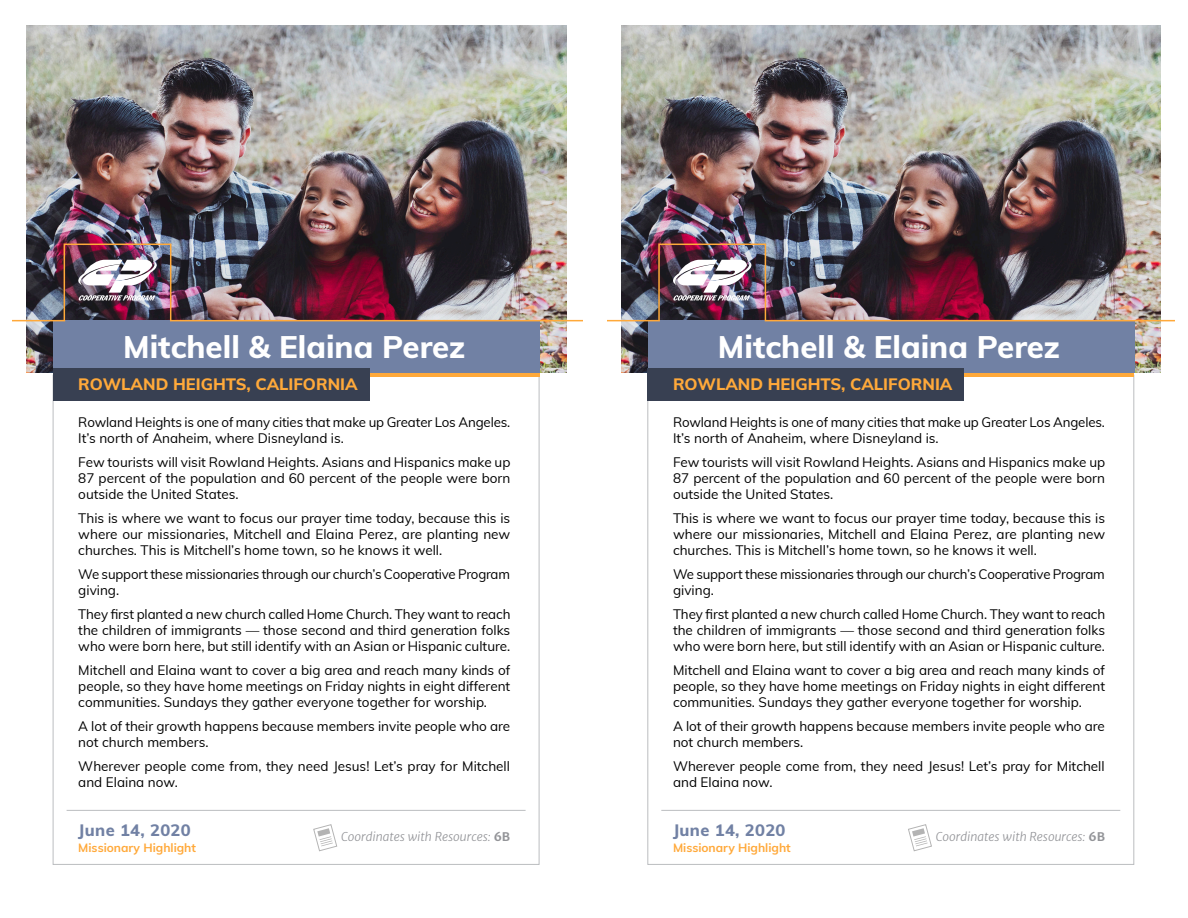
<style>
.page{position:relative;width:1188px;height:918px;background:#fff}
.page>*{position:absolute;margin:0;border:0;box-sizing:border-box;transform-origin:0 0}
.t1{font:800 31.2px "Muli";color:#fff}
.t2{font:800 16.5px "Muli";color:#ffa93a}
.t3{font:800 16.5px "Muli";letter-spacing:.02em;color:#7181a4}
.t4{font:13.5px/16.2px "Muli";color:#000}
.t5{font:italic 300 12px "Merriweather Sans";color:#939498}
.t6{font:700 12px "Muli";color:#ffa93a}
.s1{font-weight:700;font-style:normal}
</style>
<div class="page">
<img style="left:27px;top:26px;width:539px;height:347px">
<div style="left:64px;top:244px;width:107px;height:89px;border:2px solid #ffa93a"></div>
<div style="left:53px;top:321px;width:486px;height:52px;background:#7181a4"></div>
<hr style="left:53px;top:373px;width:486px;height:4px;background:#ffa93a">
<div style="left:53px;top:368px;width:317px;height:32px;background:#384052"></div>
<img style="left:78px;top:260px;width:79px;height:41px">
<hr style="left:67px;top:810px;width:459px;height:1px;background:#bbbdc0">
<svg style="left:313px;top:824px;width:25px;height:28px"></svg>
<hr style="left:13px;top:320px;width:52px;height:1px;background:#ffa93a">
<hr style="left:170px;top:320px;width:412px;height:1px;background:#ffa93a">
<img style="left:621px;top:26px;width:540px;height:347px">
<div style="left:658px;top:244px;width:108px;height:89px;border:2px solid #ffa93a"></div>
<div style="left:648px;top:321px;width:486px;height:52px;background:#7181a4"></div>
<hr style="left:647px;top:373px;width:487px;height:4px;background:#ffa93a">
<div style="left:647px;top:368px;width:317px;height:32px;background:#384052"></div>
<img style="left:673px;top:260px;width:79px;height:41px">
<hr style="left:661px;top:810px;width:459px;height:1px;background:#bbbdc0">
<svg style="left:908px;top:824px;width:24px;height:28px"></svg>
<hr style="left:608px;top:320px;width:52px;height:1px;background:#ffa93a">
<hr style="left:765px;top:320px;width:409px;height:1px;background:#ffa93a">
<p class="t1" style="left:123px;top:324px;width:344px">Mitchell &amp; Elaina Perez</p>
<p class="t2" style="left:78px;top:372px;width:281px">ROWLAND HEIGHTS, CALIFORNIA</p>
<p class="t4" style="left:78px;top:413px;width:433px">Rowland Heights is one of many cities that make up Greater Los Angeles.<br>It’s north of Anaheim, where Disneyland is.</p>
<p class="t4" style="left:78px;top:453px;width:434px;text-align:justify">Few tourists will visit Rowland Heights. Asians and Hispanics make up 87 percent of the population and 60 percent of the people were born outside the United States.</p>
<p class="t4" style="left:78px;top:509px;width:434px;text-align:justify">This is where we want to focus our prayer time today, because this is where our missionaries, Mitchell and Elaina Perez, are planting new churches. This is Mitchell’s home town, so he knows it well.</p>
<p class="t4" style="left:78px;top:565px;width:433px">We support these missionaries through our church’s Cooperative Program giving.</p>
<p class="t4" style="left:78px;top:605px;width:434px;text-align:justify">They first planted a new church called Home Church. They want to reach the children of immigrants — those second and third generation folks who were born here, but still identify with an Asian or Hispanic culture.</p>
<p class="t4" style="left:78px;top:661px;width:434px;text-align:justify">Mitchell and Elaina want to cover a big area and reach many kinds of people, so they have home meetings on Friday nights in eight different communities. Sundays they gather everyone together for worship.</p>
<p class="t4" style="left:78px;top:718px;width:433px">A lot of their growth happens because members invite people who are not church members.</p>
<p class="t4" style="left:78px;top:757px;width:433px">Wherever people come from, they need Jesus! Let’s pray for Mitchell and Elaina now.</p>
<p class="t3" style="left:78px;top:818px;width:114px">June 14, 2020</p>
<p class="t5" style="left:341px;top:829px;width:171px">Coordinates with Resources: <span class="s1">6B</span></p>
<p class="t6" style="left:78px;top:839px;width:119px">Missionary Highlight</p>
<p class="t1" style="left:718px;top:324px;width:344px">Mitchell &amp; Elaina Perez</p>
<p class="t2" style="left:673px;top:372px;width:281px">ROWLAND HEIGHTS, CALIFORNIA</p>
<p class="t4" style="left:673px;top:413px;width:433px">Rowland Heights is one of many cities that make up Greater Los Angeles.<br>It’s north of Anaheim, where Disneyland is.</p>
<p class="t4" style="left:673px;top:453px;width:434px;text-align:justify">Few tourists will visit Rowland Heights. Asians and Hispanics make up 87 percent of the population and 60 percent of the people were born outside the United States.</p>
<p class="t4" style="left:673px;top:509px;width:434px;text-align:justify">This is where we want to focus our prayer time today, because this is where our missionaries, Mitchell and Elaina Perez, are planting new churches. This is Mitchell’s home town, so he knows it well.</p>
<p class="t4" style="left:673px;top:565px;width:433px">We support these missionaries through our church’s Cooperative Program giving.</p>
<p class="t4" style="left:673px;top:605px;width:434px;text-align:justify">They first planted a new church called Home Church. They want to reach the children of immigrants — those second and third generation folks who were born here, but still identify with an Asian or Hispanic culture.</p>
<p class="t4" style="left:673px;top:661px;width:434px;text-align:justify">Mitchell and Elaina want to cover a big area and reach many kinds of people, so they have home meetings on Friday nights in eight different communities. Sundays they gather everyone together for worship.</p>
<p class="t4" style="left:673px;top:718px;width:433px">A lot of their growth happens because members invite people who are not church members.</p>
<p class="t4" style="left:673px;top:757px;width:433px">Wherever people come from, they need Jesus! Let’s pray for Mitchell and Elaina now.</p>
<p class="t3" style="left:673px;top:818px;width:114px">June 14, 2020</p>
<p class="t5" style="left:936px;top:829px;width:171px">Coordinates with Resources: <span class="s1">6B</span></p>
<p class="t6" style="left:673px;top:839px;width:119px">Missionary Highlight</p>
</div>
